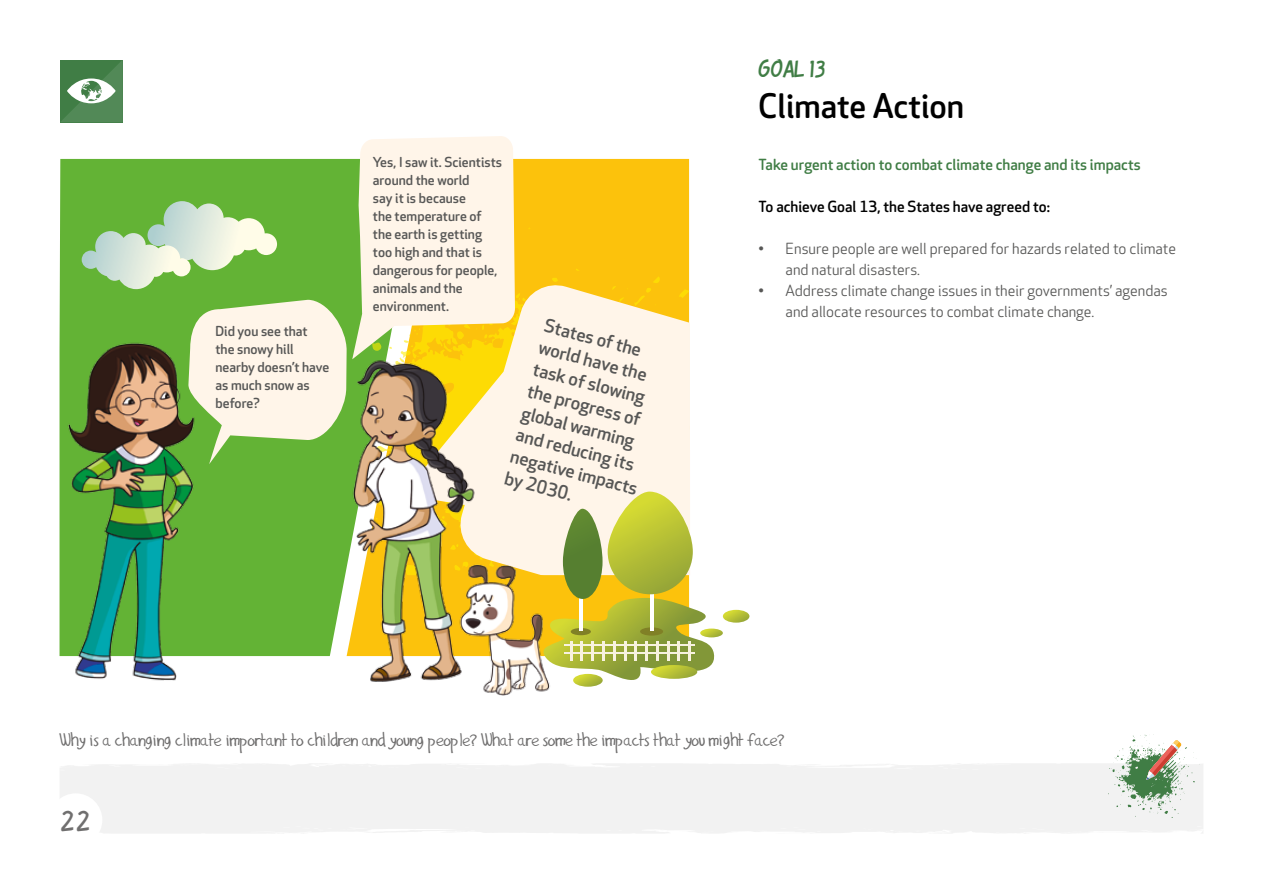
<style>
.page{position:relative;width:1263px;height:893px;background:#fff}
.page>*{position:absolute;margin:0;border:0;box-sizing:border-box;transform-origin:0 0}
.t1{font:500 33px "Apex Rounded";color:#000}
.t2{font:30px "Karmatic Revolution";color:#706f6f}
.t3{font:24px "Karmatic Revolution";color:#407d45}
.t4{font:500 18px/22.5px "Apex Rounded";color:#575756}
.t5{font:16.5px "Gilles'Comic Font";color:#706f6f}
.t6{font:15px/21px "Apex Rounded";color:#575756}
.t7{font:500 15px "Apex Rounded";color:#407d45}
.t8{font:500 15px "Apex Rounded";color:#000}
.t9{font:500 13.5px/18px "Apex Rounded";color:#575756}
</style>
<div class="page">
<div style="left:60px;top:764px;width:1143px;height:69px;background:#f2f2f2"></div>
<svg style="left:60px;top:60px;width:63px;height:62px;background:#66966a"></svg>
<div style="left:515px;top:159px;width:174px;height:68px;background:#fcc20c"></div>
<div style="left:60px;top:159px;width:269px;height:497px;background:#63b335"></div>
<img style="left:60px;top:321px;width:172px;height:360px">
<div style="left:515px;top:227px;width:175px;height:54px;background:#fcc20c"></div>
<svg style="left:515px;top:281px;width:175px;height:211px;background:#feecc3"></svg>
<svg style="left:603px;top:492px;width:146px;height:188px"></svg>
<hr style="left:688px;top:641px;width:3px;height:19px;background:#f8f2df">
<hr style="left:564px;top:644px;width:131px;height:2px;background:#f8f2df">
<hr style="left:564px;top:652px;width:131px;height:2px;background:#f8f2df">
<img style="left:329px;top:316px;width:274px;height:380px">
<svg style="left:82px;top:136px;width:433px;height:328px;background:#b9cb8e"></svg>
<svg style="left:1108px;top:734px;width:92px;height:84px"></svg>
<div style="left:49px;top:793px;width:53px;height:53px;background:#fff;border-radius:50%"></div>
<p class="t9" style="left:215px;top:322px;width:115px">Did you see that the snowy hill nearby doesn’t have as much snow as before?</p>
<p class="t9" style="left:373px;top:153px;width:131px">Yes, I saw it. Scientists around the world<br>say it is because<br>the temperature of the earth is getting too high and that is dangerous for people, animals and the environment.</p>
<h3 class="t4" style="left:548px;top:314px;width:133px;rotate:15deg">States of the world have the task of slowing the progress of global warming and reducing its negative impacts by 2030.</h3>
<h3 class="t3" style="left:758px;top:57px;width:69px">Goal 13</h3>
<h1 class="t1" style="left:758px;top:87px;width:207px">Climate Action</h1>
<p class="t7" style="left:759px;top:156px;width:384px">Take urgent action to combat climate change and its impacts</p>
<p class="t8" style="left:759px;top:198px;width:293px">To achieve Goal 13, the States have agreed to:</p>
<p class="t6" style="left:786px;top:239px;width:392px;text-indent:-27px">• Ensure people are well prepared for hazards related to climate and natural disasters.</p>
<p class="t6" style="left:786px;top:281px;width:384px;text-indent:-27px">• Address climate change issues in their governments’ agendas and allocate resources to combat climate change.</p>
<p class="t5" style="left:60px;top:730px;width:726px">Why is a changing climate important to children and young people? What are some the impacts that you might face?</p>
<h2 class="t2" style="left:60px;top:806px;width:32px">22</h2>
</div>
